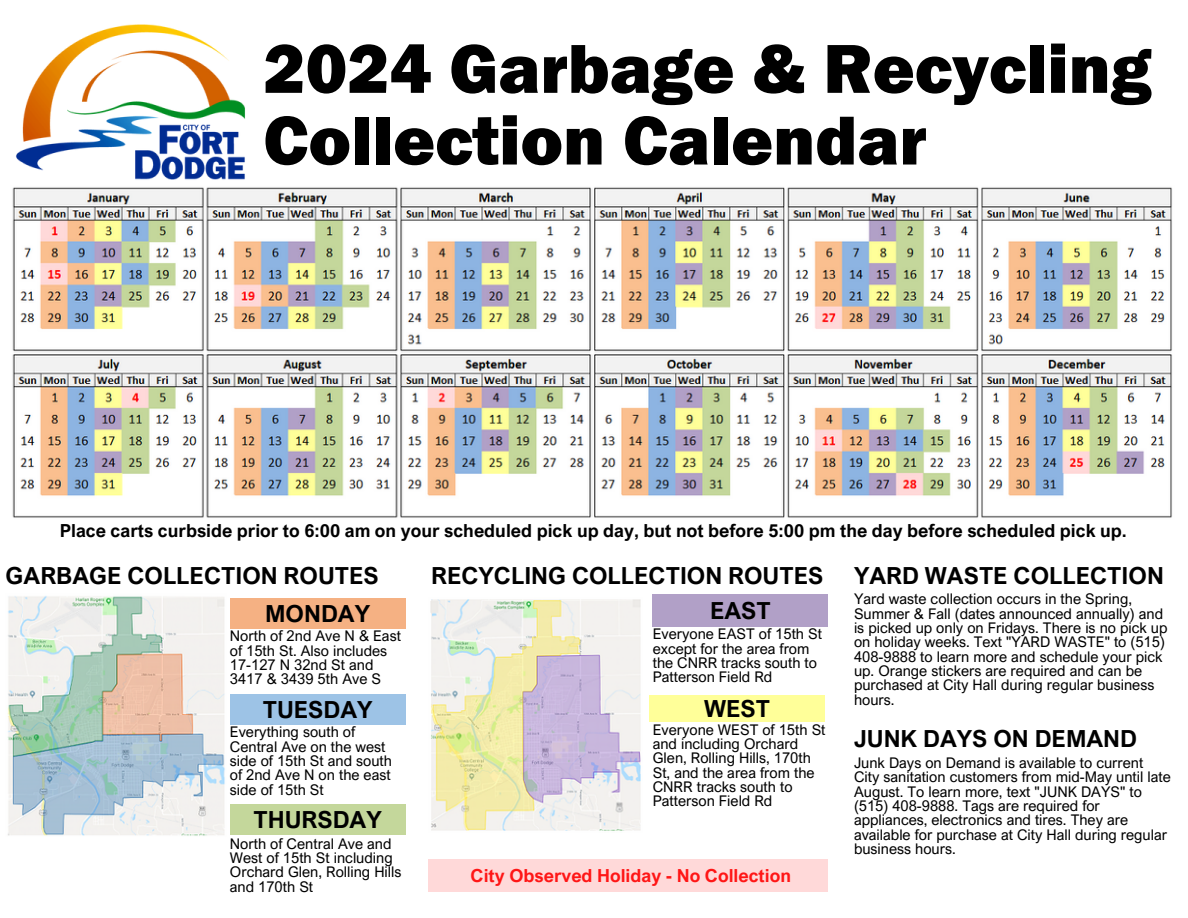
<style>
.page{position:relative;width:1188px;height:918px;background:#fff}
.page>*{position:absolute;margin:0;border:0;box-sizing:border-box;transform-origin:0 0}
.t1{font:800 71.7px/71.7px "Franklin Gothic";color:#000}
.t2{font:700 23.55px "Arial Nova";color:#000}
.t3{font:700 18px "Arial Nova";color:#000}
.t4{font:700 18px "Arial Nova";color:#ff1616}
.t5{font:14.7px/14.4px "Arial Nova";color:#000}
</style>
<div class="page">
<img style="left:7px;top:596px;width:218px;height:240px">
<div style="left:230px;top:599px;width:175px;height:30px;background:#f5b183"></div>
<div style="left:230px;top:694px;width:175px;height:31px;background:#9dc3e6"></div>
<div style="left:230px;top:805px;width:175px;height:30px;background:#c4d79b"></div>
<img style="left:430px;top:599px;width:211px;height:232px">
<div style="left:653px;top:595px;width:175px;height:32px;background:#b1a0c7"></div>
<div style="left:649px;top:695px;width:176px;height:27px;background:#ff9"></div>
<div style="left:428px;top:859px;width:400px;height:33px;background:#ffd9d9"></div>
<img style="left:16px;top:24px;width:229px;height:156px">
<img style="left:12px;top:187px;width:1160px;height:331px">
<p class="t1" style="left:263px;top:32px;width:890px">2024 Garbage &amp; Recycling<br>Collection Calendar</p>
<p class="t3" style="left:60px;top:519px;width:1069px">Place carts curbside prior to 6:00 am on your scheduled pick up day, but not before 5:00 pm the day before scheduled pick up.</p>
<h2 class="t2" style="left:6px;top:561px;width:375px">GARBAGE COLLECTION ROUTES</h2>
<h2 class="t2" style="left:265px;top:599px;width:107px">MONDAY</h2>
<p class="t5" style="left:230px;top:629px;width:173px">North of 2nd Ave N &amp; East of 15th St. Also includes<br>17-127 N 32nd St and<br>3417 &amp; 3439 5th Ave S</p>
<h2 class="t2" style="left:263px;top:695px;width:111px">TUESDAY</h2>
<p class="t5" style="left:230px;top:724px;width:164px">Everything south of<br>Central Ave on the west side of 15th St and south of 2nd Ave N on the east side of 15th St</p>
<h2 class="t2" style="left:254px;top:805px;width:130px">THURSDAY</h2>
<p class="t5" style="left:230px;top:836px;width:173px">North of Central Ave and<br>West of 15th St including<br>Orchard Glen, Rolling Hills and 170th St</p>
<p class="t2" style="left:431px;top:561px;width:394px">RECYCLING COLLECTION ROUTES</p>
<h2 class="t2" style="left:854px;top:561px;width:311px">YARD WASTE COLLECTION</h2>
<p class="t2" style="left:710px;top:596px;width:62px">EAST</p>
<h2 class="t5" style="left:653px;top:627px;width:171px">Everyone EAST of 15th St except for the area from the CNRR tracks south to<br>Patterson Field Rd</h2>
<p class="t2" style="left:704px;top:694px;width:67px">WEST</p>
<h2 class="t5" style="left:653px;top:722px;width:174px">Everyone WEST of 15th St and including Orchard<br>Glen, Rolling Hills, 170th<br>St, and the area from the<br>CNRR tracks south to<br>Patterson Field Rd</h2>
<h2 class="t4" style="left:471px;top:864px;width:322px">City Observed Holiday - No Collection</h2>
<h3 class="t5" style="left:854px;top:592px;width:315px">Yard waste collection occurs in the Spring, Summer &amp; Fall (dates announced annually) and is picked up only on Fridays. There is no pick up on holiday weeks. Text "YARD WASTE" to (515)<br>408-9888 to learn more and schedule your pick up. Orange stickers are required and can be purchased at City Hall during regular business hours.</h3>
<h2 class="t2" style="left:854px;top:724px;width:285px">JUNK DAYS ON DEMAND</h2>
<p class="t5" style="left:854px;top:755px;width:318px">Junk Days on Demand is available to current City sanitation customers from mid-May until late August. To learn more, text "JUNK DAYS" to (515) 408-9888. Tags are required for appliances, electronics and tires. They are available for purchase at City Hall during regular business hours.</p>
</div>
